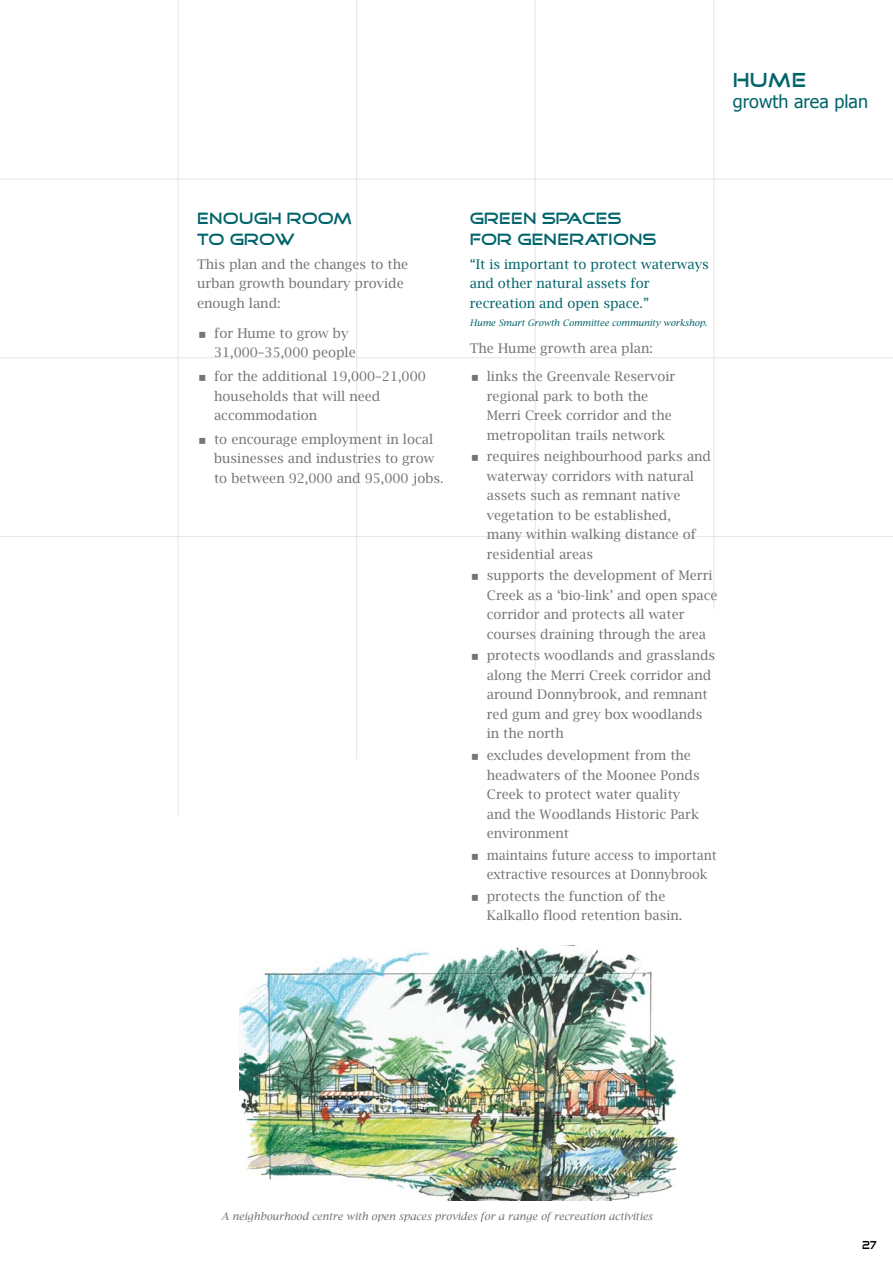
<style>
.page{position:relative;width:893px;height:1263px;background:#fff}
.page>*{position:absolute;margin:0;border:0;box-sizing:border-box;transform-origin:0 0}
.t1{font:20.4px "Good Times";color:#00646b}
.t2{font:18px "Tahoma";color:#00646b}
.t3{font:16.5px/21px "Good Times";color:#00646b}
.t4{font:13.35px/19.5px "Lucida Bright";color:#757477}
.t5{font:13.35px/19.5px "Lucida Bright";color:#00646b}
.t6{font:13.35px/19.5px "Lucida Bright";color:#757477;scale:.96 1}
.t7{font:11.7px "Good Times";color:#000;scale:.84 1}
.t8{font:italic 10.5px "Lucida Bright";color:#757477}
.t9{font:italic 9px "Lucida Bright";color:#00646b}
</style>
<div class="page">
<hr style="left:0;top:179px;width:893px;height:1px;background:#e8e8e9">
<hr style="left:713px;top:0;width:1px;height:609px;background:#e8e8e9">
<hr style="left:535px;top:0;width:1px;height:670px;background:#e8e8e9">
<hr style="left:177px;top:0;width:2px;height:816px;background:#e8e8e9">
<hr style="left:356px;top:0;width:1px;height:759px;background:#e8e8e9">
<hr style="left:0;top:357px;width:893px;height:1px;background:#e8e8e9">
<hr style="left:0;top:536px;width:893px;height:1px;background:#e8e8e9">
<img style="left:240px;top:945px;width:438px;height:255px">
<h1 class="t1" style="left:733px;top:70px;width:75px">HUME</h1>
<h2 class="t2" style="left:733px;top:89px;width:137px">growth area plan</h2>
<p class="t3" style="left:197px;top:208px;width:155px">ENOUGH ROOM<br>TO GROW</p>
<p class="t4" style="left:197px;top:254px;width:213px">This plan and the changes to the urban growth boundary provide enough land:</p>
<p class="t4" style="left:214px;top:323px;width:143px">for Hume to grow by<br>31,000–35,000 people</p>
<p class="t4" style="left:214px;top:366px;width:213px">for the additional 19,000–21,000 households that will need accommodation</p>
<p class="t4" style="left:214px;top:429px;width:231px">to encourage employment in local businesses and industries to grow to between 92,000 and 95,000 jobs.</p>
<p class="t3" style="left:470px;top:208px;width:153px">GREEN SPACES<br>FOR</p>
<p class="t3" style="left:517px;top:229px;width:141px">GENERATIONS</p>
<p class="t5" style="left:470px;top:254px;width:240px">“It is important to protect waterways and other natural assets for recreation and open space.”</p>
<p class="t9" style="left:470px;top:318px;width:239px">Hume Smart Growth Committee community workshop.</p>
<p class="t4" style="left:487px;top:334px;width:190px;line-height:28px;text-indent:-17px">The Hume growth area plan: links the Greenvale Reservoir</p>
<p class="t4" style="left:487px;top:386px;width:187px">regional park to both the<br>Merri Creek corridor and the metropolitan trails network</p>
<p class="t4" style="left:487px;top:447px;width:226px">requires neighbourhood parks and waterway corridors with natural assets such as remnant native vegetation to be established,<br>many within walking distance of residential areas</p>
<p class="t4" style="left:487px;top:566px;width:232px">supports the development of Merri Creek as a ‘bio-link’ and open space corridor and protects all water courses draining through the area</p>
<p class="t4" style="left:487px;top:646px;width:230px">protects woodlands and grasslands along the Merri Creek corridor and around Donnybrook, and remnant red gum and grey box woodlands in the north</p>
<p class="t4" style="left:487px;top:745px;width:214px">excludes development from the headwaters of the Moonee Ponds<br>Creek to protect water quality and the Woodlands Historic Park environment</p>
<p class="t6" style="left:487px;top:845px;width:241px">maintains future access to important extractive resources at Donnybrook</p>
<p class="t4" style="left:487px;top:886px;width:197px">protects the function of the<br>Kalkallo flood retention basin.</p>
<p class="t8" style="left:221px;top:1210px;width:433px">A neighbourhood centre with open spaces provides for a range of recreation activities</p>
<p class="t7" style="left:862px;top:1239px;width:19px">27</p>
</div>
